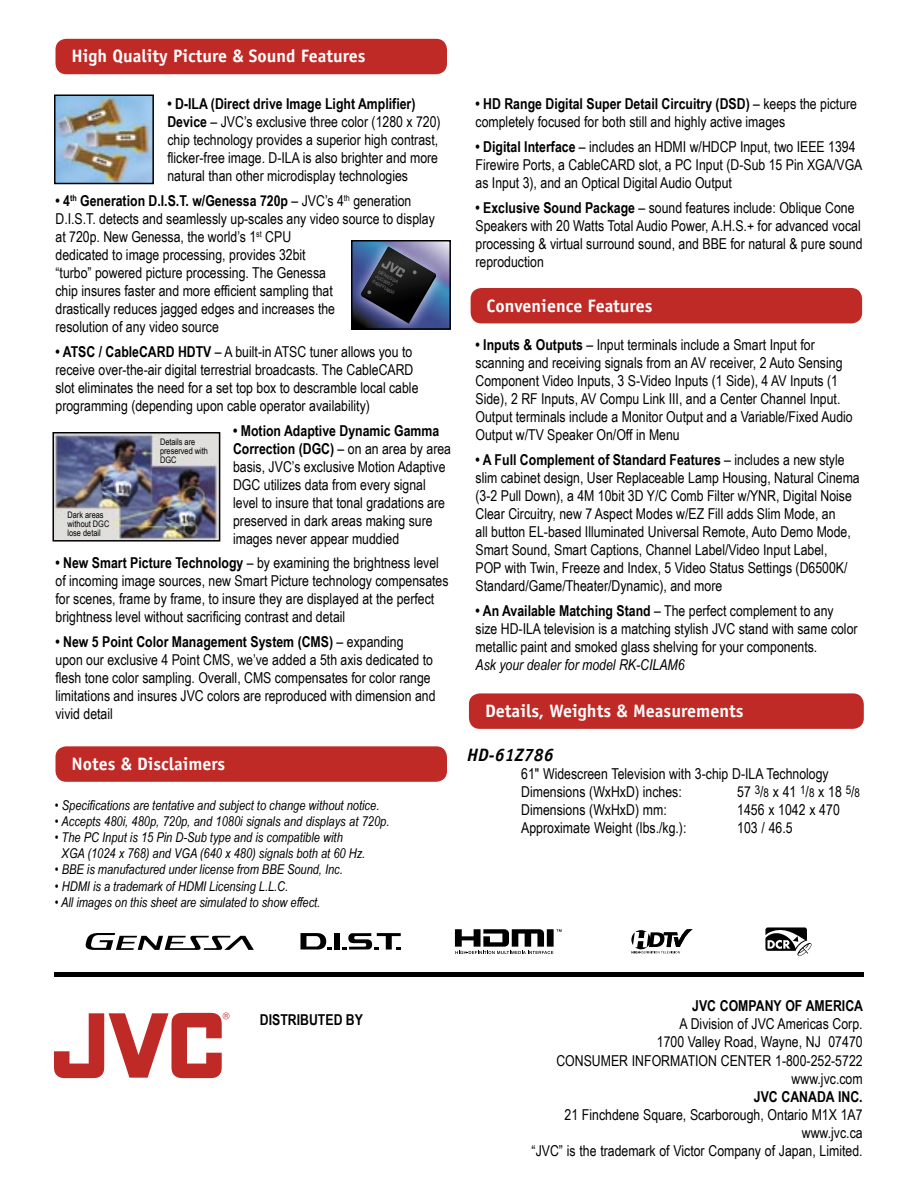
<style>
.page{position:relative;width:918px;height:1188px;background:#fff}
.page>*{position:absolute;margin:0;border:0;box-sizing:border-box;transform-origin:0 0}
.t1{font:700 18px "Officina Sans";color:#fff}
.t2{font:italic 700 18px "Officina Sans";color:#000}
.t3{font:15px/18px "Arial Narrow";color:#000}
.t4{font:700 15px "Arial Narrow";color:#000}
.t5{font:italic 15px "Arial Narrow";color:#000}
.t6{font:italic 13.5px/16.2px "Arial Narrow";color:#000}
.t7{font:9px/9px "Arial Narrow";color:#000}
.t8{font:4.65px/5.6px "Helvetica";color:#7b7c7c}
.s1{font-weight:700}
.s2{font-size:12px}
</style>
<div class="page">
<hr style="left:54px;top:972px;width:810px;height:4px;background:#000">
<svg style="left:54px;top:1013px;width:175px;height:65px"></svg>
<div style="left:56px;top:39px;width:391px;height:35px;background:#c02a26;border-radius:11px"></div>
<div style="left:469px;top:693px;width:395px;height:36px;background:#c02a26;border-radius:11px"></div>
<div style="left:56px;top:746px;width:391px;height:36px;background:#c02a26;border-radius:11px"></div>
<div style="left:471px;top:288px;width:391px;height:35px;background:#c02a26;border-radius:11px"></div>
<img style="left:52px;top:432px;width:168px;height:110px">
<svg style="left:351px;top:240px;width:100px;height:90px;background:#404a67"></svg>
<img style="left:54px;top:94px;width:100px;height:90px">
<svg style="left:85px;top:933px;width:169px;height:17px"></svg>
<div style="left:334px;top:933px;width:6px;height:17px;background:#000"></div>
<svg style="left:301px;top:933px;width:30px;height:17px"></svg>
<svg style="left:342px;top:933px;width:59px;height:17px"></svg>
<svg style="left:455px;top:929px;width:107px;height:25px"></svg>
<svg style="left:765px;top:927px;width:47px;height:29px"></svg>
<svg style="left:631px;top:929px;width:62px;height:24px"></svg>
<p class="t1" style="left:72px;top:45px;width:295px">High Quality Picture &amp; Sound Features</p>
<p class="t3" style="left:167px;top:95px;width:275px"><span class="s1">• D-ILA (Direct drive Image Light Amplifier)<br>Device</span> – JVC’s exclusive three color (1280 x 720) chip technology provides a superior high contrast, flicker-free image. D-ILA is also brighter and more natural than other microdisplay technologies</p>
<p class="t3" style="left:55px;top:192px;width:381px"><span class="s1">• 4</span><sup>th</sup> <span class="s1">Generation D.I.S.T. w/Genessa 720p</span> – JVC’s 4<sup>th</sup> generation D.I.S.T. detects and seamlessly up-scales any video source to display at 720p. New Genessa, the world’s 1<sup>st</sup> CPU<br>dedicated to image processing, provides 32bit<br>“turbo” powered picture processing. The Genessa<br>chip insures faster and more efficient sampling that<br>drastically reduces jagged edges and increases the<br>resolution of any video source</p>
<p class="t3" style="left:55px;top:343px;width:365px"><span class="s1">• ATSC / CableCARD HDTV</span> – A built-in ATSC tuner allows you to receive over-the-air digital terrestrial broadcasts. The CableCARD slot eliminates the need for a set top box to descramble local cable programming (depending upon cable operator availability)</p>
<p class="t3" style="left:233px;top:421px;width:220px"><span class="s1">• Motion Adaptive Dynamic Gamma Correction (DGC)</span> – on an area by area basis, JVC’s exclusive Motion Adaptive DGC utilizes data from every signal level to insure that tonal gradations are preserved in dark areas making sure images never appear muddied</p>
<p class="t3" style="left:56px;top:554px;width:395px"><span class="s1">• New Smart Picture Technology</span> – by examining the brightness level of incoming image sources, new Smart Picture technology compensates for scenes, frame by frame, to insure they are displayed at the perfect brightness level without sacrificing contrast and detail</p>
<p class="t3" style="left:56px;top:633px;width:382px"><span class="s1">• New 5 Point Color Management System (CMS)</span> – expanding<br>upon our exclusive 4 Point CMS, we’ve added a 5th axis dedicated to flesh tone color sampling. Overall, CMS compensates for color range limitations and insures JVC colors are reproduced with dimension and vivid detail</p>
<p class="t8" style="left:380px;top:269px;width:26px;rotate:30deg">GENESSA<br>JCC5057<br>0422YU600</p>
<p class="t7" style="left:160px;top:437px;width:49px">Details are preserved with<br>DGC</p>
<p class="t7" style="left:68px;top:510px;width:43px">Dark areas without DGC lose detail</p>
<p class="t1" style="left:72px;top:753px;width:155px">Notes &amp; Disclaimers</p>
<p class="t6" style="left:55px;top:797px;width:326px">• Specifications are tentative and subject to change without notice.</p>
<p class="t6" style="left:55px;top:813px;width:336px">• Accepts 480i, 480p, 720p, and 1080i signals and displays at 720p.</p>
<p class="t6" style="left:62px;top:829px;width:305px;text-indent:-7px">• The PC Input is 15 Pin D-Sub type and is compatible with<br>XGA (1024 x 768) and VGA (640 x 480) signals both at 60 Hz.</p>
<p class="t6" style="left:55px;top:862px;width:289px">• BBE is manufactured under license from BBE Sound, Inc.</p>
<p class="t6" style="left:55px;top:878px;width:235px">• HDMI is a trademark of HDMI Licensing L.L.C.</p>
<p class="t6" style="left:55px;top:894px;width:267px">• All images on this sheet are simulated to show effect.</p>
<p class="t3" style="left:476px;top:95px;width:383px"><span class="s1">• HD Range Digital Super Detail Circuitry (DSD)</span> – keeps the picture completely focused for both still and highly active images</p>
<p class="t3" style="left:476px;top:138px;width:388px"><span class="s1">• Digital Interface</span> – includes an HDMI w/HDCP Input, two IEEE 1394<br>Firewire Ports, a CableCARD slot, a PC Input (D-Sub 15 Pin XGA/VGA as Input 3), and an Optical Digital Audio Output</p>
<p class="t3" style="left:476px;top:199px;width:389px"><span class="s1">• Exclusive Sound Package</span> – sound features include: Oblique Cone Speakers with 20 Watts Total Audio Power, A.H.S.+ for advanced vocal processing &amp; virtual surround sound, and BBE for natural &amp; pure sound reproduction</p>
<p class="t1" style="left:487px;top:294px;width:167px">Convenience Features</p>
<p class="t3" style="left:476px;top:336px;width:379px"><span class="s1">• Inputs &amp; Outputs</span> – Input terminals include a Smart Input for scanning and receiving signals from an AV receiver, 2 Auto Sensing Component Video Inputs, 3 S-Video Inputs (1 Side), 4 AV Inputs (1<br>Side), 2 RF Inputs, AV Compu Link III, and a Center Channel Input.<br>Output terminals include a Monitor Output and a Variable/Fixed Audio Output w/TV Speaker On/Off in Menu</p>
<p class="t3" style="left:476px;top:451px;width:386px"><span class="s1">• A Full Complement of Standard Features</span> – includes a new style slim cabinet design, User Replaceable Lamp Housing, Natural Cinema (3-2 Pull Down), a 4M 10bit 3D Y/C Comb Filter w/YNR, Digital Noise Clear Circuitry, new 7 Aspect Modes w/EZ Fill adds Slim Mode, an<br>all button EL-based Illuminated Universal Remote, Auto Demo Mode, Smart Sound, Smart Captions, Channel Label/Video Input Label,<br>POP with Twin, Freeze and Index, 5 Video Status Settings (D6500K/ Standard/Game/Theater/Dynamic), and more</p>
<p class="t3" style="left:476px;top:601px;width:384px"><span class="s1">• An Available Matching Stand</span> – The perfect complement to any size HD-ILA television is a matching stylish JVC stand with same color metallic paint and smoked glass shelving for your components.</p>
<p class="t5" style="left:476px;top:656px;width:211px">Ask your dealer for model RK-CILAM6</p>
<p class="t1" style="left:485px;top:700px;width:260px">Details, Weights &amp; Measurements</p>
<p class="t2" style="left:467px;top:744px;width:88px">HD-61Z786</p>
<p class="t3" style="left:521px;top:765px;width:309px">61" Widescreen Television with 3-chip D-ILA Technology<br>Dimensions (WxHxD) inches:</p>
<p class="t3" style="left:737px;top:783px;width:124px">57 <sup>3</sup>/<span class="s2">8</span> x 41 <sup>1</sup>/<span class="s2">8</span> x 18 <sup>5</sup>/<span class="s2">8</span></p>
<p class="t3" style="left:521px;top:801px;width:147px">Dimensions (WxHxD) mm:</p>
<p class="t3" style="left:737px;top:801px;width:104px">1456 x 1042 x 470</p>
<p class="t3" style="left:521px;top:819px;width:167px">Approximate Weight (lbs./kg.):</p>
<p class="t3" style="left:737px;top:819px;width:57px">103 / 46.5</p>
<p class="t4" style="left:260px;top:1011px;width:105px">DISTRIBUTED BY</p>
<p class="t4" style="left:692px;top:997px;width:172px">JVC COMPANY OF AMERICA</p>
<p class="t3" style="left:556px;top:1015px;width:308px;text-align:right">A Division of JVC Americas Corp.<br>1700 Valley Road, Wayne, NJ 07470<br>CONSUMER INFORMATION CENTER 1-800-252-5722 www.jvc.com</p>
<p class="t4" style="left:754px;top:1088px;width:110px">JVC CANADA INC.</p>
<p class="t3" style="left:532px;top:1105px;width:333px;text-align:right">21 Finchdene Square, Scarborough, Ontario M1X 1A7 www.jvc.ca<br>“JVC” is the trademark of Victor Company of Japan, Limited.</p>
</div>
